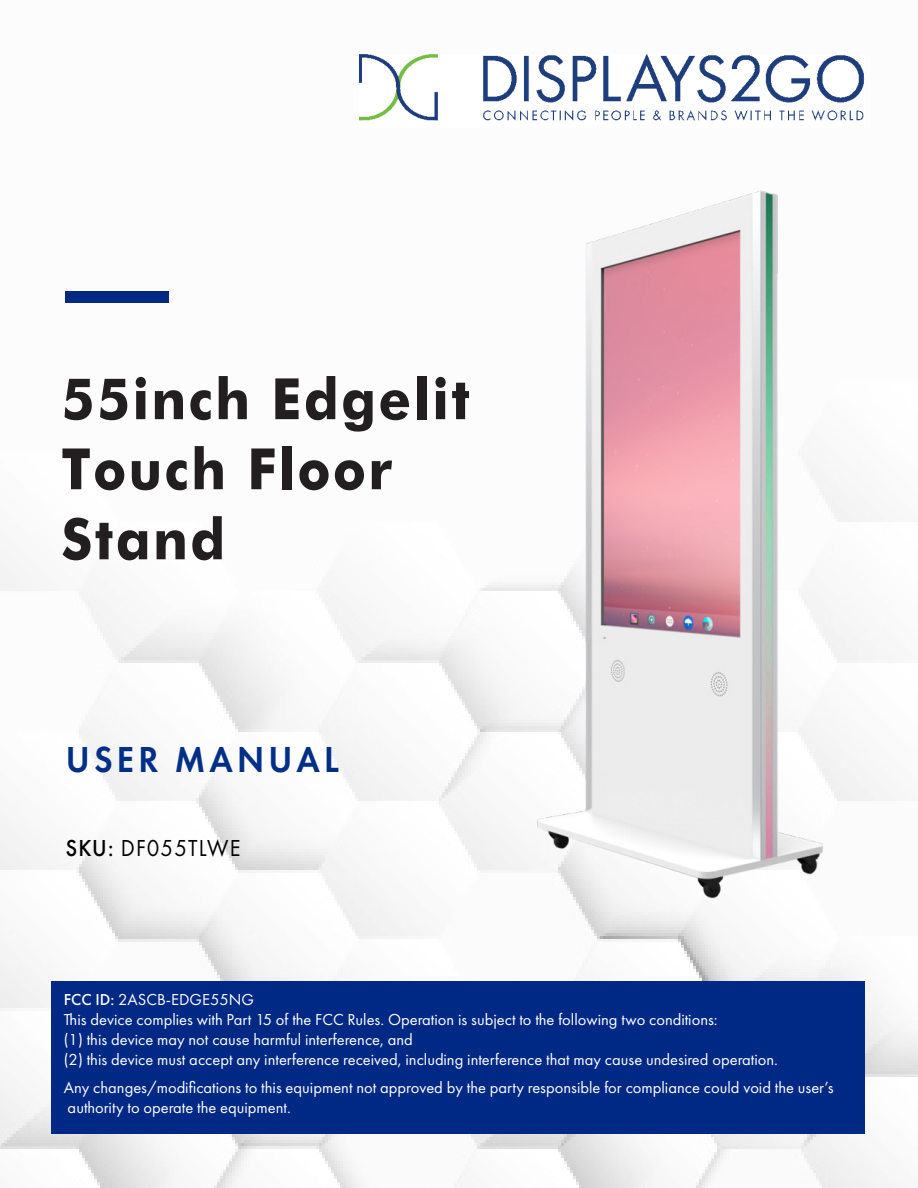
<style>
.page{position:relative;width:918px;height:1188px;background:#fff}
.page>*{position:absolute;margin:0;border:0;box-sizing:border-box;transform-origin:0 0}
.Cover_Manual_Title{font:700 57px/70.1px "Futura BT";letter-spacing:.045em;color:#231f20;scale:.93 1}
.Cover_User_Manual{font:600 37.5px "Futura PT";letter-spacing:.12em;color:#002f87;scale:.93 1}
.Cover_SKU{font:24px "Futura PT";letter-spacing:.05em;color:#000;scale:.93 1}
.t1{font:16.5px/20.2px "Futura PT";color:#fff}
.s1{font-weight:500}
</style>
<div class="page">
<img style="left:0;top:78px;width:918px;height:1110px">
<img style="left:359px;top:54px;width:505px;height:74px">
<div style="left:51px;top:981px;width:814px;height:153px;background:#002985"></div>
<div style="left:65px;top:291px;width:104px;height:11px;background:#002985"></div>
<img style="left:469px;top:169px;width:435px;height:761px">
<p class="Cover_Manual_Title" style="left:61px;top:363px;width:441px">55inch Edgelit<br>Touch Floor<br>Stand</p>
<p class="Cover_User_Manual" style="left:66px;top:736px;width:295px">USER MANUAL</p>
<p class="Cover_SKU" style="left:66px;top:834px;width:189px"><span class="s1">SKU:</span> DF055TLWE</p>
<p class="t1" style="left:64px;top:989px;width:655px"><span class="s1">FCC ID:</span> 2ASCB-EDGE55NG<br>This device complies with Part 15 of the FCC Rules. Operation is subject to the following two conditions:</p>
<p class="t1" style="left:64px;top:1029px;width:351px">(1) this device may not cause harmful interference, and</p>
<p class="t1" style="left:64px;top:1049px;width:716px">(2) this device must accept any interference received, including interference that may cause undesired operation.</p>
<p class="t1" style="left:64px;top:1078px;width:771px">Any changes/modifications to this equipment not approved by the party responsible for compliance could void the user’s</p>
<p class="t1" style="left:68px;top:1098px;width:225px">authority to operate the equipment.</p>
</div>
